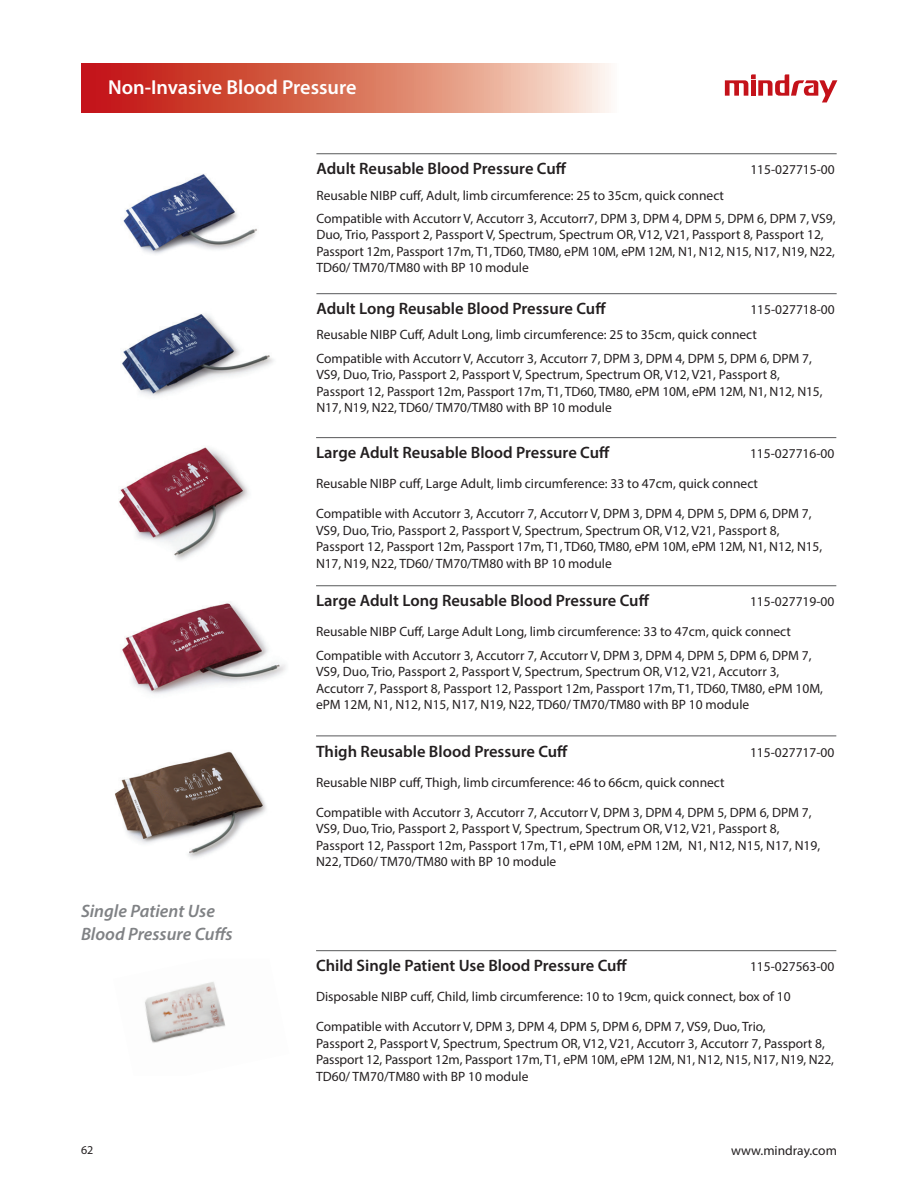
<style>
.page{position:relative;width:918px;height:1188px;background:#fff}
.page>*{position:absolute;margin:0;border:0;box-sizing:border-box;transform-origin:0 0}
.t1{font:600 20.25px "Myriad Pro";color:#fff}
.Sub_Header{font:italic 600 18px/22.5px "Myriad Pro";color:#808285}
.sub_category{font:600 16.5px "Myriad Pro";color:#231f20}
.Compatible_with{font:13.5px/16.5px "Myriad Pro";color:#231f20}
.Description{font:13.5px "Myriad Pro";color:#231f20}
.sub_category-2{font:13.5px "Myriad Pro";color:#231f20}
.t2{font:12px "Myriad Pro";color:#231f20}
</style>
<div class="page">
<svg style="left:81px;top:64px;width:530px;height:48px;background:#db7765"></svg>
<svg style="left:725px;top:74px;width:112px;height:28px"></svg>
<hr style="left:316px;top:153px;width:521px;height:1px;background:#57585a">
<img style="left:123px;top:174px;width:134px;height:80px">
<hr style="left:316px;top:293px;width:521px;height:1px;background:#57585a">
<img style="left:122px;top:314px;width:152px;height:82px">
<hr style="left:316px;top:950px;width:520px;height:1px;background:#57585a">
<img style="left:145px;top:982px;width:81px;height:61px">
<hr style="left:316px;top:437px;width:520px;height:1px;background:#57585a">
<img style="left:119px;top:447px;width:130px;height:113px">
<hr style="left:316px;top:585px;width:520px;height:1px;background:#57585a">
<img style="left:121px;top:602px;width:165px;height:92px">
<hr style="left:316px;top:736px;width:520px;height:1px;background:#57585a">
<img style="left:115px;top:751px;width:151px;height:107px">
<h1 class="t1" style="left:108px;top:75px;width:250px">Non-Invasive Blood Pressure</h1>
<p class="sub_category" style="left:316px;top:158px;width:252px">Adult Reusable Blood Pressure Cuff</p>
<p class="sub_category-2" style="left:750px;top:162px;width:86px">115-027715-00</p>
<p class="Description" style="left:316px;top:187px;width:409px">Reusable NIBP cuff, Adult, limb circumference: 25 to 35cm, quick connect</p>
<p class="Compatible_with" style="left:316px;top:210px;width:521px">Compatible with Accutorr V, Accutorr 3, Accutorr7, DPM 3, DPM 4, DPM 5, DPM 6, DPM 7, VS9, Duo, Trio, Passport 2, Passport V, Spectrum, Spectrum OR, V12, V21, Passport 8, Passport 12, Passport 12m, Passport 17m, T1, TD60, TM80, ePM 10M, ePM 12M, N1, N12, N15, N17, N19, N22, TD60/ TM70/TM80 with BP 10 module</p>
<p class="sub_category" style="left:316px;top:298px;width:291px">Adult Long Reusable Blood Pressure Cuff</p>
<p class="sub_category-2" style="left:750px;top:301px;width:86px">115-027718-00</p>
<p class="Description" style="left:316px;top:327px;width:442px">Reusable NIBP Cuff, Adult Long, limb circumference: 25 to 35cm, quick connect</p>
<p class="Compatible_with" style="left:316px;top:350px;width:508px">Compatible with Accutorr V, Accutorr 3, Accutorr 7, DPM 3, DPM 4, DPM 5, DPM 6, DPM 7, VS9, Duo, Trio, Passport 2, Passport V, Spectrum, Spectrum OR, V12, V21, Passport 8, Passport 12, Passport 12m, Passport 17m, T1, TD60, TM80, ePM 10M, ePM 12M, N1, N12, N15, N17, N19, N22, TD60/ TM70/TM80 with BP 10 module</p>
<p class="Sub_Header" style="left:81px;top:900px;width:153px">Single Patient Use<br>Blood Pressure Cuffs</p>
<p class="sub_category" style="left:316px;top:442px;width:295px">Large Adult Reusable Blood Pressure Cuff</p>
<p class="sub_category-2" style="left:750px;top:445px;width:86px">115-027716-00</p>
<p class="Description" style="left:316px;top:475px;width:443px">Reusable NIBP cuff, Large Adult, limb circumference: 33 to 47cm, quick connect</p>
<p class="Compatible_with" style="left:316px;top:505px;width:508px">Compatible with Accutorr 3, Accutorr 7, Accutorr V, DPM 3, DPM 4, DPM 5, DPM 6, DPM 7, VS9, Duo, Trio, Passport 2, Passport V, Spectrum, Spectrum OR, V12, V21, Passport 8, Passport 12, Passport 12m, Passport 17m, T1, TD60, TM80, ePM 10M, ePM 12M, N1, N12, N15, N17, N19, N22, TD60/ TM70/TM80 with BP 10 module</p>
<p class="sub_category" style="left:316px;top:590px;width:335px">Large Adult Long Reusable Blood Pressure Cuff</p>
<p class="sub_category-2" style="left:750px;top:594px;width:86px">115-027719-00</p>
<p class="Description" style="left:316px;top:624px;width:476px">Reusable NIBP Cuff, Large Adult Long, limb circumference: 33 to 47cm, quick connect</p>
<p class="Compatible_with" style="left:316px;top:647px;width:508px">Compatible with Accutorr 3, Accutorr 7, Accutorr V, DPM 3, DPM 4, DPM 5, DPM 6, DPM 7, VS9, Duo, Trio, Passport 2, Passport V, Spectrum, Spectrum OR, V12, V21, Accutorr 3, Accutorr 7, Passport 8, Passport 12, Passport 12m, Passport 17m, T1, TD60, TM80, ePM 10M, ePM 12M, N1, N12, N15, N17, N19, N22, TD60/ TM70/TM80 with BP 10 module</p>
<p class="sub_category" style="left:316px;top:740px;width:253px">Thigh Reusable Blood Pressure Cuff</p>
<p class="sub_category-2" style="left:750px;top:744px;width:86px">115-027717-00</p>
<p class="Description" style="left:316px;top:774px;width:410px">Reusable NIBP cuff, Thigh, limb circumference: 46 to 66cm, quick connect</p>
<p class="Compatible_with" style="left:316px;top:804px;width:506px">Compatible with Accutorr 3, Accutorr 7, Accutorr V, DPM 3, DPM 4, DPM 5, DPM 6, DPM 7, VS9, Duo, Trio, Passport 2, Passport V, Spectrum, Spectrum OR, V12, V21, Passport 8, Passport 12, Passport 12m, Passport 17m, T1, ePM 10M, ePM 12M, N1, N12, N15, N17, N19, N22, TD60/ TM70/TM80 with BP 10 module</p>
<p class="sub_category" style="left:316px;top:955px;width:313px">Child Single Patient Use Blood Pressure Cuff</p>
<p class="sub_category-2" style="left:750px;top:958px;width:86px">115-027563-00</p>
<p class="Description" style="left:316px;top:988px;width:476px">Disposable NIBP cuff, Child, limb circumference: 10 to 19cm, quick connect, box of 10</p>
<p class="Compatible_with" style="left:316px;top:1018px;width:519px">Compatible with Accutorr V, DPM 3, DPM 4, DPM 5, DPM 6, DPM 7, VS9, Duo, Trio,<br>Passport 2, Passport V, Spectrum, Spectrum OR, V12, V21, Accutorr 3, Accutorr 7, Passport 8, Passport 12, Passport 12m, Passport 17m, T1, ePM 10M, ePM 12M, N1, N12, N15, N17, N19, N22, TD60/ TM70/TM80 with BP 10 module</p>
<p class="t2" style="left:81px;top:1143px;width:14px">62</p>
<p class="Compatible_with" style="left:731px;top:1142px;width:107px">www.mindray.com</p>
</div>
